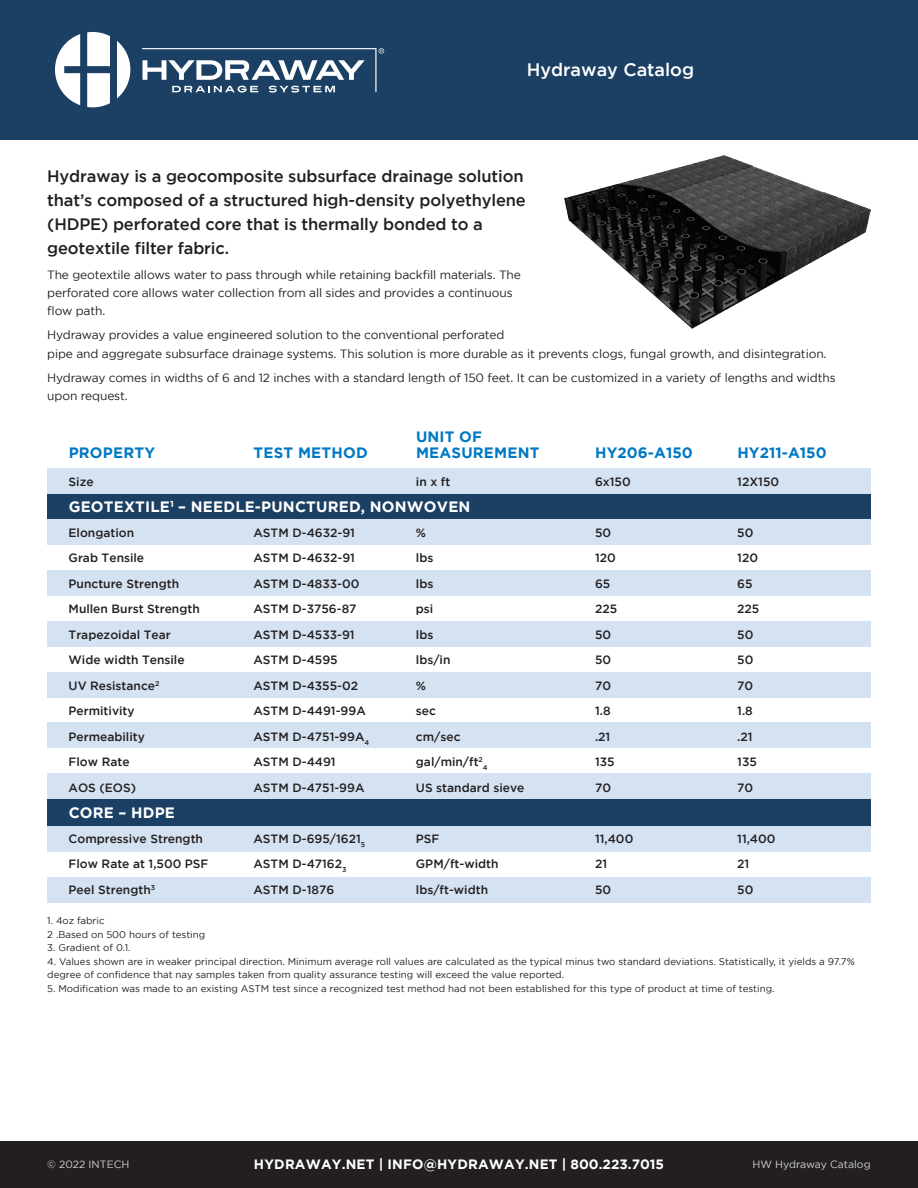
<style>
.page{position:relative;width:918px;height:1188px;background:#fff}
.page>*{position:absolute;margin:0;border:0;box-sizing:border-box;transform-origin:0 0}
.t1{font:500 18px "Gotham";color:#fff}
.t2{font:500 16.5px/24px "Gotham";letter-spacing:-.01em;color:#231f20}
.t3{font:700 15px/16.5px "Gotham";letter-spacing:.015em;color:#0079c2}
.t4{font:700 15px "Gotham";letter-spacing:.015em;color:#fff}
.t5{font:700 13.5px "Gotham";letter-spacing:.015em;color:#fff}
.t6{font:500 12px/25.5px "Gotham";color:#231f20}
.t7{font:12px/18px "Gotham";letter-spacing:-.01em;color:#231f20}
.t8{font:10.5px "Gotham";color:#d1d2d4}
.t9{font:9.75px/13.5px "Gotham";color:#231f20}
.t10{font:500 7.05px "Gotham";color:#231f20}
</style>
<div class="page">
<div style="left:47px;top:494px;width:824px;height:25px;background:#1b4064"></div>
<div style="left:47px;top:799px;width:824px;height:27px;background:#1b4064"></div>
<div style="left:47px;top:468px;width:824px;height:26px;background:#d4e2f2"></div>
<div style="left:47px;top:826px;width:824px;height:25px;background:#d4e2f2"></div>
<div style="left:47px;top:877px;width:824px;height:25px;background:#d4e2f2"></div>
<div style="left:47px;top:519px;width:824px;height:26px;background:#d4e2f2"></div>
<div style="left:47px;top:570px;width:824px;height:25px;background:#d4e2f2"></div>
<div style="left:47px;top:621px;width:824px;height:25px;background:#d4e2f2"></div>
<div style="left:47px;top:672px;width:824px;height:25px;background:#d4e2f2"></div>
<div style="left:47px;top:723px;width:824px;height:25px;background:#d4e2f2"></div>
<div style="left:47px;top:774px;width:824px;height:25px;background:#d4e2f2"></div>
<div style="left:0;top:1141px;width:918px;height:47px;background:#231f20"></div>
<div style="left:0;top:0;width:918px;height:139px;background:#1b4064"></div>
<img style="left:565px;top:156px;width:306px;height:172px">
<svg style="left:55px;top:34px;width:25px;height:71px"></svg>
<svg style="left:87px;top:73px;width:23px;height:34px"></svg>
<svg style="left:117px;top:41px;width:13px;height:57px"></svg>
<svg style="left:87px;top:32px;width:23px;height:34px"></svg>
<svg style="left:142px;top:48px;width:242px;height:45px"></svg>
<h1 class="t1" style="left:527px;top:60px;width:169px">Hydraway Catalog</h1>
<h2 class="t2" style="left:47px;top:164px;width:480px">Hydraway is a geocomposite subsurface drainage solution that’s composed of a structured high-density polyethylene (HDPE) perforated core that is thermally bonded to a geotextile filter fabric.</h2>
<p class="t7" style="left:47px;top:265px;width:475px">The geotextile allows water to pass through while retaining backfill materials. The perforated core allows water collection from all sides and provides a continuous flow path.</p>
<p class="t7" style="left:47px;top:326px;width:459px">Hydraway provides a value engineered solution to the conventional perforated</p>
<p class="t7" style="left:47px;top:341px;width:790px;line-height:24.8px">pipe and aggregate subsurface drainage systems. This solution is more durable as it prevents clogs, fungal growth, and disintegration.<br>Hydraway comes in widths of 6 and 12 inches with a standard length of 150 feet. It can be customized in a variety of lengths and widths</p>
<p class="t7" style="left:47px;top:387px;width:82px">upon request.</p>
<p class="t3" style="left:69px;top:444px;width:88px">PROPERTY</p>
<p class="t6" style="left:69px;top:468px;width:27px">Size</p>
<p class="t3" style="left:254px;top:444px;width:116px">TEST METHOD</p>
<p class="t3" style="left:416px;top:428px;width:125px">UNIT OF<br>MEASUREMENT</p>
<p class="t6" style="left:416px;top:468px;width:36px">in x ft</p>
<p class="t4" style="left:69px;top:498px;width:403px">GEOTEXTILE<sup>1</sup> – NEEDLE-PUNCTURED, NONWOVEN</p>
<p class="t6" style="left:69px;top:519px;width:133px">Elongation<br>Grab Tensile<br>Puncture Strength<br>Mullen Burst Strength<br>Trapezoidal Tear<br>Wide width Tensile<br>UV Resistance<sup>2<br></sup>Permitivity<br>Permeability<br>Flow Rate<br>AOS (EOS)</p>
<p class="t4" style="left:69px;top:804px;width:108px">CORE – HDPE</p>
<p class="t6" style="left:254px;top:519px;width:117px">ASTM D-4632-91<br>ASTM D-4632-91<br>ASTM D-4833-00<br>ASTM D-3756-87<br>ASTM D-4533-91<br>ASTM D-4595<br>ASTM D-4355-02<br>ASTM D-4491-99A<br>ASTM D-4751-99A<sub>4<br></sub>ASTM D-4491<br>ASTM D-4751-99A</p>
<p class="t6" style="left:416px;top:519px;width:69px">%<br>lbs<br>lbs<br>psi<br>lbs<br>lbs/in<br>%<br>sec cm/sec gal/min/ft<sup>2</sup></p>
<p class="t10" style="left:483px;top:764px;width:6px">4</p>
<p class="t6" style="left:416px;top:774px;width:110px">US standard sieve</p>
<p class="t3" style="left:595px;top:444px;width:99px">HY206-A150</p>
<p class="t3" style="left:737px;top:444px;width:91px">HY211-A150</p>
<p class="t6" style="left:595px;top:468px;width:37px">6x150</p>
<p class="t6" style="left:737px;top:468px;width:43px">12X150</p>
<p class="t6" style="left:595px;top:519px;width:24px">50<br>120<br>65<br>225<br>50<br>50<br>70<br>1.8 .21<br>135<br>70</p>
<p class="t6" style="left:737px;top:519px;width:24px">50<br>120<br>65<br>225<br>50<br>50<br>70<br>1.8 .21<br>135<br>70</p>
<p class="t6" style="left:254px;top:825px;width:113px">ASTM D-695/1621<sub>5<br></sub>ASTM D-47162<sub>3<br></sub>ASTM D-1876</p>
<p class="t6" style="left:69px;top:825px;width:141px">Compressive Strength<br>Flow Rate at 1,500 PSF<br>Peel Strength<sup>3</sup></p>
<p class="t9" style="left:47px;top:914px;width:160px">1. 4oz fabric<br>2 .Based on 500 hours of testing</p>
<p class="t9" style="left:47px;top:941px;width:85px">3. Gradient of 0.1.</p>
<p class="t9" style="left:47px;top:955px;width:809px">4. Values shown are in weaker principal direction. Minimum average roll values are calculated as the typical minus two standard deviations. Statistically, it yields a 97.7% degree of confidence that nay samples taken from quality assurance testing will exceed the value reported.</p>
<p class="t9" style="left:47px;top:982px;width:729px">5. Modification was made to an existing ASTM test since a recognized test method had not been established for this type of product at time of testing.</p>
<p class="t6" style="left:595px;top:825px;width:40px">11,400<br>21<br>50</p>
<p class="t6" style="left:737px;top:825px;width:40px">11,400<br>21<br>50</p>
<p class="t6" style="left:416px;top:825px;width:84px">PSF<br>GPM/ft-width lbs/ft-width</p>
<p class="t8" style="left:47px;top:1159px;width:84px">© 2022 INTECH</p>
<p class="t5" style="left:254px;top:1157px;width:412px">HYDRAWAY.NET | INFO@HYDRAWAY.NET | 800.223.7015</p>
<p class="t8" style="left:753px;top:1159px;width:120px">HW Hydraway Catalog</p>
</div>
